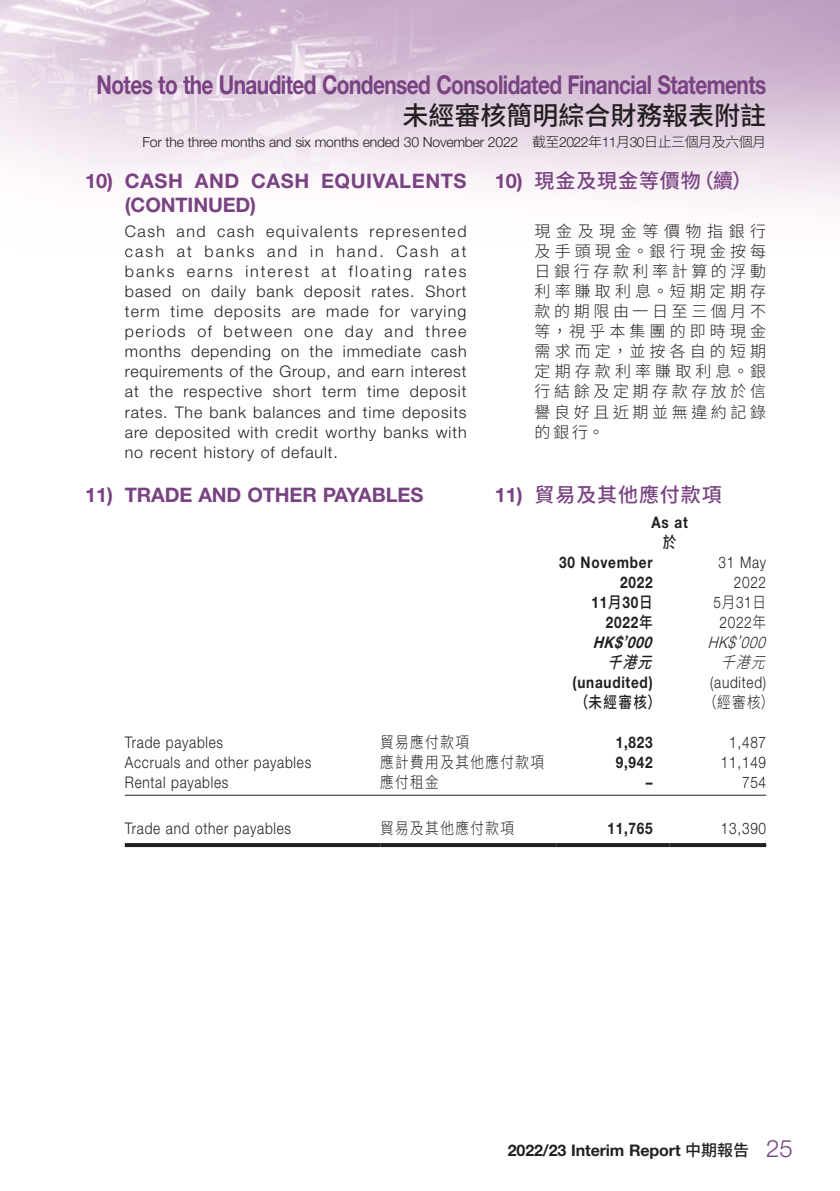
<style>
.page{position:relative;width:840px;height:1191px;background:#fff}
.page>*{position:absolute;margin:0;border:0;box-sizing:border-box;transform-origin:0 0}
.t1{font:700 26px "Helvetica Neue LT Std";letter-spacing:-.025em;color:#794282;scale:.8 1}
.t2{font:500 26px "Source Han Sans TC";color:#231f20}
.Heading_1{font:700 20px/24px "Helvetica Neue LT Std";letter-spacing:.03em;color:#794282}
.C_Heading_1{font:500 20px "Source Han Sans TC";letter-spacing:.045em;color:#794282}
.Heading_1-2{font:700 20px "Helvetica Neue LT Std";letter-spacing:-.005em;color:#794282}
.Body_Text{font:300 16px/20px "Helvetica Neue LT Std";letter-spacing:.055em;color:#231f20;text-align:justify}
.C_Body_Text{font:300 16px/20px "Source Han Sans TC";letter-spacing:.225em;color:#231f20;text-align:justify}
.Body_Text-2{font:300 16px "Helvetica Neue LT Std";letter-spacing:.055em;color:#231f20;scale:.85 1}
.Body_Text-3{font:700 16px "Helvetica Neue LT Std";letter-spacing:.055em;color:#231f20;scale:.85 1}
.Body_Text-4{font:300 16px "Source Han Sans TC";letter-spacing:.105em;color:#231f20;scale:.85 1}
.Body_Text-5{font:700 16px "Helvetica Neue LT Std";letter-spacing:-.005em;color:#231f20}
.Body_Text-6{font:500 16px "Source Han Sans TC";color:#231f20;scale:.85 1}
.Body_Text-7{font:italic 700 16px "Helvetica Neue LT Std";color:#231f20;scale:.85 1}
.Body_Text-8{font:italic 300 16px "Helvetica Neue LT Std";color:#231f20;scale:.85 1}
.Body_Text-9{font:italic 500 16px "Source Han Sans TC";color:#231f20;scale:.85 1}
.Body_Text-10{font:italic 300 16px "Source Han Sans TC";color:#231f20;scale:.85 1}
.t3{font:300 14px "Helvetica Neue LT Std";letter-spacing:-.015em;color:#231f20}
.s1{font-family:"Source Han Sans TC"}
.s2{font-family:"Helvetica Neue LT Std";font-weight:700}
.s3{font-family:"Source Han Sans TC";font-weight:500}
.s4{font-weight:300;font-size:24px;color:#794282}
</style>
<div class="page">
<img style="left:0;top:0;width:839px;height:208px">
<hr style="left:125px;top:794px;width:255px;height:1px;background:#231f20">
<hr style="left:380px;top:794px;width:176px;height:1px;background:#231f20">
<hr style="left:556px;top:794px;width:113px;height:1px;background:#231f20">
<hr style="left:669px;top:794px;width:96px;height:1px;background:#231f20">
<svg style="left:125px;top:843px;width:255px;height:4px"></svg>
<svg style="left:380px;top:843px;width:176px;height:4px"></svg>
<svg style="left:556px;top:843px;width:113px;height:4px"></svg>
<svg style="left:669px;top:843px;width:96px;height:4px"></svg>
<h1 class="t1" style="left:96px;top:68px;width:838px">Notes to the Unaudited Condensed Consolidated Financial Statements</h1>
<h1 class="t2" style="left:402px;top:100px;width:365px">未經審核簡明綜合財務報表附註</h1>
<p class="t3" style="left:142px;top:133px;width:625px">For the three months and six months ended 30 November 2022 <span class="s1">截至</span>2022<span class="s1">年</span>11<span class="s1">月</span>30<span class="s1">日止三個月及六個月</span></p>
<p class="C_Heading_1" style="left:494px;top:169px;width:259px"><span class="s2">10)</span> 現金及現金等價物（續）</p>
<p class="C_Body_Text" style="left:534px;top:222px;width:233px">現金及現金等價物指銀行及手頭現金。銀行現金按每日銀行存款利率計算的浮動利率賺取利息。短期定期存款的期限由一日至三個月不等，視乎本集團的即時現金需求而定，並按各自的短期定期存款利率賺取利息。銀行結餘及定期存款存放於信譽良好且近期並無違約記錄的銀行。</p>
<p class="Heading_1" style="left:125px;top:168px;width:343px;text-indent:-40px">10) CASH AND CASH EQUIVALENTS (CONTINUED)</p>
<p class="Body_Text" style="left:125px;top:221px;width:343px">Cash and cash equivalents represented cash at banks and in hand. Cash at banks earns interest at floating rates based on daily bank deposit rates. Short term time deposits are made for varying periods of between one day and three months depending on the immediate cash requirements of the Group, and earn interest at the respective short term time deposit rates. The bank balances and time deposits are deposited with credit worthy banks with no recent history of default.</p>
<p class="Heading_1-2" style="left:85px;top:482px;width:339px">11) TRADE AND OTHER PAYABLES</p>
<p class="C_Heading_1" style="left:494px;top:483px;width:228px"><span class="s2">11)</span> 貿易及其他應付款項</p>
<p class="Body_Text-3" style="left:651px;top:512px;width:44px">As at</p>
<p class="Body_Text-6" style="left:662px;top:533px;width:17px">於</p>
<p class="Body_Text-3" style="left:559px;top:552px;width:111px">30 November</p>
<p class="Body_Text-2" style="left:718px;top:552px;width:57px">31 May</p>
<p class="Body_Text-3" style="left:620px;top:572px;width:40px">2022</p>
<p class="Body_Text-2" style="left:733px;top:572px;width:40px">2022</p>
<p class="Body_Text-3" style="left:591px;top:592px;width:73px">11<span class="s3">月</span>30<span class="s3">日</span></p>
<p class="Body_Text-2" style="left:713px;top:592px;width:64px">5<span class="s1">月</span>31<span class="s1">日</span></p>
<p class="Body_Text-3" style="left:605px;top:612px;width:56px">2022<span class="s3">年</span></p>
<p class="Body_Text-2" style="left:719px;top:612px;width:56px">2022<span class="s1">年</span></p>
<p class="Body_Text-7" style="left:592px;top:632px;width:76px">HK$’000</p>
<p class="Body_Text-8" style="left:707px;top:632px;width:74px">HK$’000</p>
<p class="Body_Text-9" style="left:607px;top:653px;width:67px">千港元</p>
<p class="Body_Text-10" style="left:720px;top:653px;width:67px">千港元</p>
<p class="Body_Text-3" style="left:572px;top:672px;width:96px">(unaudited)</p>
<p class="Body_Text-2" style="left:709px;top:672px;width:67px">(audited)</p>
<p class="Body_Text-6" style="left:574px;top:693px;width:103px">（未經審核）</p>
<p class="Body_Text-4" style="left:702px;top:693px;width:85px">（經審核）</p>
<p class="Body_Text-2" style="left:125px;top:732px;width:117px">Trade payables</p>
<p class="Body_Text-4" style="left:380px;top:733px;width:106px">貿易應付款項</p>
<p class="Body_Text-3" style="left:615px;top:732px;width:45px">1,823</p>
<p class="Body_Text-2" style="left:728px;top:732px;width:45px">1,487</p>
<p class="Body_Text-2" style="left:125px;top:752px;width:221px">Accruals and other payables</p>
<p class="Body_Text-4" style="left:380px;top:753px;width:194px">應計費用及其他應付款項</p>
<p class="Body_Text-3" style="left:615px;top:752px;width:45px">9,942</p>
<p class="Body_Text-2" style="left:720px;top:752px;width:55px">11,149</p>
<p class="Body_Text-2" style="left:125px;top:772px;width:123px">Rental payables</p>
<p class="Body_Text-4" style="left:380px;top:773px;width:70px">應付租金</p>
<p class="Body_Text-3" style="left:645px;top:772px;width:10px">–</p>
<p class="Body_Text-2" style="left:741px;top:772px;width:30px">754</p>
<p class="Body_Text-2" style="left:125px;top:818px;width:197px">Trade and other payables</p>
<p class="Body_Text-4" style="left:380px;top:819px;width:159px">貿易及其他應付款項</p>
<p class="Body_Text-3" style="left:607px;top:818px;width:55px">11,765</p>
<p class="Body_Text-2" style="left:720px;top:818px;width:55px">13,390</p>
<p class="Body_Text-5" style="left:507px;top:1139px;width:286px">2022/23 Interim Report <span class="s3">中期報告</span> <span class="s4">25</span></p>
</div>
